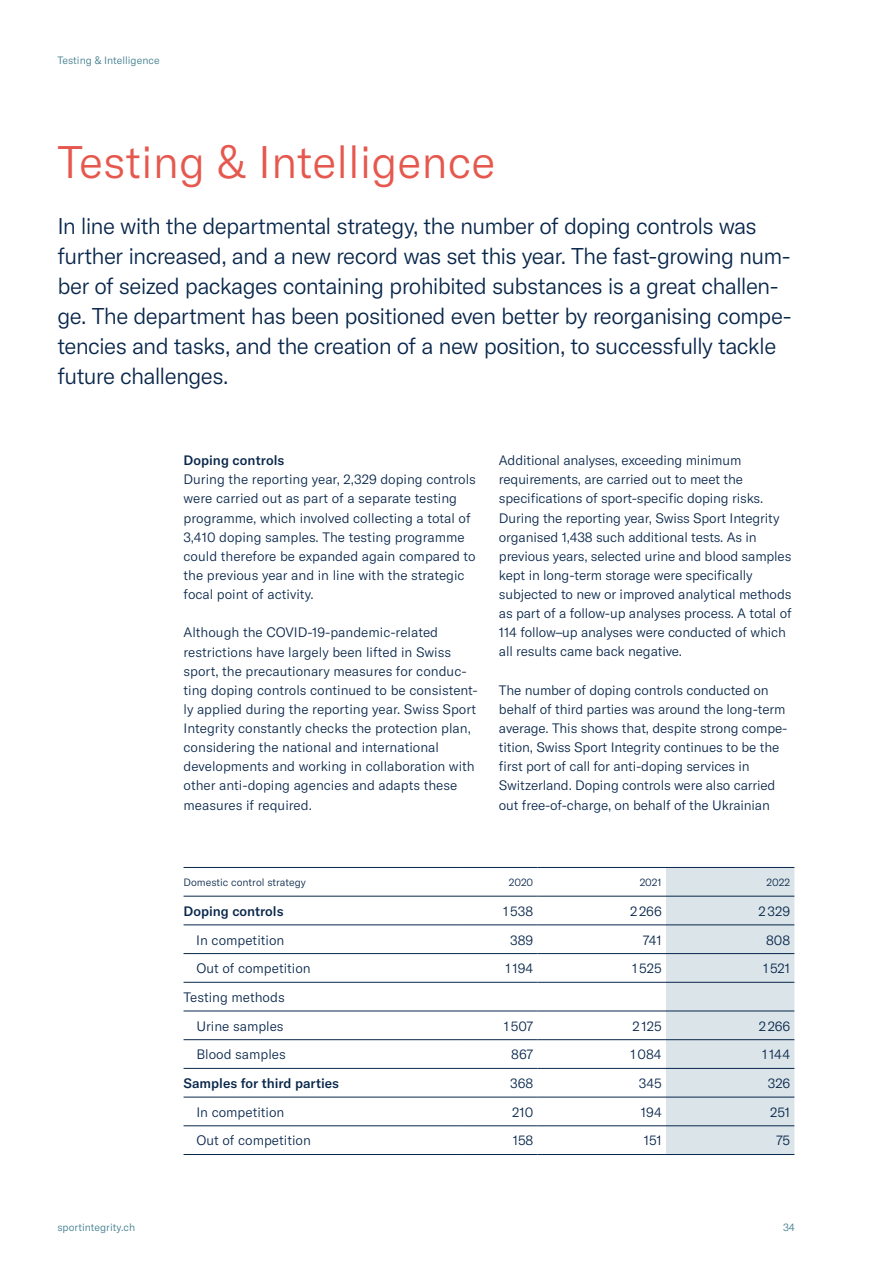
<style>
.page{position:relative;width:893px;height:1263px;background:#fff}
.page>*{position:absolute;margin:0;border:0;box-sizing:border-box;transform-origin:0 0}
.t1{font:300 45px "GT America SSI";color:#e6584e}
.t2{font:300 22.5px/30px "GT America SSI";letter-spacing:-.03em;color:#08264a}
.t3{font:300 13.5px/19.2px "GT America SSI";letter-spacing:-.005em;color:#08264a}
.t4{font:500 13.5px "GT America SSI";color:#08264a}
.t5{font:300 10.5px "GT America SSI";color:#3b7b8c}
.t6{font:300 10.5px "GT America SSI";color:#08264a}
</style>
<div class="page">
<div style="left:666px;top:868px;width:128px;height:286px;background:#dae4e9"></div>
<hr style="left:184px;top:867px;width:276px;height:1px;background:#08264a">
<hr style="left:460px;top:867px;width:78px;height:1px;background:#08264a">
<hr style="left:538px;top:867px;width:128px;height:1px;background:#08264a">
<hr style="left:666px;top:867px;width:128px;height:1px;background:#08264a">
<hr style="left:184px;top:896px;width:276px;height:1px;background:#08264a">
<hr style="left:460px;top:896px;width:78px;height:1px;background:#08264a">
<hr style="left:538px;top:896px;width:128px;height:1px;background:#08264a">
<hr style="left:666px;top:896px;width:128px;height:1px;background:#08264a">
<hr style="left:184px;top:925px;width:276px;height:1px;background:#08264a">
<hr style="left:460px;top:925px;width:78px;height:1px;background:#08264a">
<hr style="left:538px;top:925px;width:128px;height:1px;background:#08264a">
<hr style="left:666px;top:925px;width:128px;height:1px;background:#08264a">
<hr style="left:184px;top:953px;width:276px;height:1px;background:#08264a">
<hr style="left:460px;top:953px;width:78px;height:1px;background:#08264a">
<hr style="left:538px;top:953px;width:128px;height:1px;background:#08264a">
<hr style="left:666px;top:953px;width:128px;height:1px;background:#08264a">
<hr style="left:184px;top:982px;width:276px;height:1px;background:#08264a">
<hr style="left:460px;top:982px;width:78px;height:1px;background:#08264a">
<hr style="left:538px;top:982px;width:128px;height:1px;background:#08264a">
<hr style="left:666px;top:982px;width:128px;height:1px;background:#08264a">
<hr style="left:184px;top:1011px;width:276px;height:1px;background:#08264a">
<hr style="left:460px;top:1011px;width:78px;height:1px;background:#08264a">
<hr style="left:538px;top:1011px;width:128px;height:1px;background:#08264a">
<hr style="left:666px;top:1011px;width:128px;height:1px;background:#08264a">
<hr style="left:184px;top:1039px;width:276px;height:1px;background:#08264a">
<hr style="left:460px;top:1039px;width:78px;height:1px;background:#08264a">
<hr style="left:538px;top:1039px;width:128px;height:1px;background:#08264a">
<hr style="left:666px;top:1039px;width:128px;height:1px;background:#08264a">
<hr style="left:184px;top:1068px;width:276px;height:1px;background:#08264a">
<hr style="left:460px;top:1068px;width:78px;height:1px;background:#08264a">
<hr style="left:538px;top:1068px;width:128px;height:1px;background:#08264a">
<hr style="left:666px;top:1068px;width:128px;height:1px;background:#08264a">
<hr style="left:184px;top:1097px;width:276px;height:1px;background:#08264a">
<hr style="left:460px;top:1097px;width:78px;height:1px;background:#08264a">
<hr style="left:538px;top:1097px;width:128px;height:1px;background:#08264a">
<hr style="left:666px;top:1097px;width:128px;height:1px;background:#08264a">
<hr style="left:184px;top:1125px;width:276px;height:1px;background:#08264a">
<hr style="left:460px;top:1125px;width:78px;height:1px;background:#08264a">
<hr style="left:538px;top:1125px;width:128px;height:1px;background:#08264a">
<hr style="left:666px;top:1125px;width:128px;height:1px;background:#08264a">
<hr style="left:184px;top:1154px;width:276px;height:1px;background:#08264a">
<hr style="left:460px;top:1154px;width:78px;height:1px;background:#08264a">
<hr style="left:538px;top:1154px;width:128px;height:1px;background:#08264a">
<hr style="left:666px;top:1154px;width:128px;height:1px;background:#08264a">
<p class="t5" style="left:57px;top:54px;width:104px">Testing &amp; Intelligence</p>
<h1 class="t1" style="left:57px;top:136px;width:440px">Testing &amp; Intelligence</h1>
<p class="t2" style="left:57px;top:211px;width:736px">In line with the departmental strategy, the number of doping controls was further increased, and a new record was set this year. The fast-growing num&shy;ber of seized packages containing prohibited substances is a great challen&shy;ge. The department has been positioned even better by reorganising compe&shy;tencies and tasks, and the creation of a new position, to successfully tackle future challenges.</p>
<p class="t4" style="left:184px;top:452px;width:102px">Doping controls</p>
<p class="t3" style="left:184px;top:470px;width:294px">During the reporting year, 2,329 doping controls were carried out as part of a separate testing programme, which involved collecting a total of 3,410 doping samples. The testing programme could therefore be expanded again compared to the previous year and in line with the strategic focal point of activity.</p>
<p class="t3" style="left:184px;top:623px;width:296px">Although the COVID-19-pandemic-related restrictions have largely been lifted in Swiss sport, the precautionary measures for conduc&shy;ting doping controls continued to be consistent&shy;ly applied during the reporting year. Swiss Sport Integrity constantly checks the protection plan, considering the national and international developments and working in collaboration with other anti-doping agencies and adapts these measures if required.</p>
<p class="t3" style="left:499px;top:451px;width:294px">Additional analyses, exceeding minimum requirements, are carried out to meet the specifications of sport-specific doping risks.<br>During the reporting year, Swiss Sport Integrity organised 1,438 such additional tests. As in previous years, selected urine and blood samples kept in long-term storage were specifically subjected to new or improved analytical methods as part of a follow-up analyses process. A total of 114 follow–up analyses were conducted of which all results came back negative.</p>
<p class="t3" style="left:499px;top:680px;width:290px">The number of doping controls conducted on behalf of third parties was around the long-term average. This shows that, despite strong compe&shy;tition, Swiss Sport Integrity continues to be the first port of call for anti-doping services in Switzerland. Doping controls were also carried out free-of-charge, on behalf of the Ukrainian</p>
<p class="t6" style="left:184px;top:876px;width:124px">Domestic control strategy</p>
<p class="t6" style="left:509px;top:876px;width:26px">2020</p>
<p class="t6" style="left:640px;top:876px;width:24px">2021</p>
<p class="t6" style="left:766px;top:876px;width:25px">2022</p>
<p class="t4" style="left:184px;top:903px;width:102px">Doping controls</p>
<p class="t3" style="left:503px;top:901px;width:32px">1 538</p>
<p class="t3" style="left:630px;top:901px;width:33px">2 266</p>
<p class="t3" style="left:758px;top:901px;width:33px">2 329</p>
<p class="t3" style="left:196px;top:930px;width:90px">In competition</p>
<p class="t3" style="left:510px;top:930px;width:25px">389</p>
<p class="t3" style="left:643px;top:930px;width:21px">741</p>
<p class="t3" style="left:766px;top:930px;width:26px">808</p>
<p class="t3" style="left:196px;top:959px;width:116px">Out of competition</p>
<p class="t3" style="left:505px;top:959px;width:29px">1 194</p>
<p class="t3" style="left:632px;top:959px;width:31px">1 525</p>
<p class="t3" style="left:763px;top:959px;width:29px">1 521</p>
<p class="t3" style="left:184px;top:983px;width:103px;line-height:28.7px;text-align:right">Testing methods<br>Urine samples</p>
<p class="t3" style="left:504px;top:1016px;width:31px">1 507</p>
<p class="t3" style="left:632px;top:1016px;width:31px">2 125</p>
<p class="t3" style="left:759px;top:1016px;width:33px">2 266</p>
<p class="t3" style="left:196px;top:1045px;width:91px">Blood samples</p>
<p class="t3" style="left:511px;top:1045px;width:24px">867</p>
<p class="t3" style="left:630px;top:1045px;width:33px">1 084</p>
<p class="t3" style="left:762px;top:1045px;width:30px">1 144</p>
<p class="t4" style="left:184px;top:1075px;width:157px">Samples for third parties</p>
<p class="t3" style="left:510px;top:1074px;width:25px">368</p>
<p class="t3" style="left:639px;top:1074px;width:25px">345</p>
<p class="t3" style="left:768px;top:1074px;width:24px">326</p>
<p class="t3" style="left:196px;top:1102px;width:90px">In competition</p>
<p class="t3" style="left:512px;top:1102px;width:23px">210</p>
<p class="t3" style="left:641px;top:1102px;width:22px">194</p>
<p class="t3" style="left:770px;top:1102px;width:22px">251</p>
<p class="t3" style="left:196px;top:1131px;width:116px">Out of competition</p>
<p class="t3" style="left:513px;top:1131px;width:22px">158</p>
<p class="t3" style="left:644px;top:1131px;width:20px">151</p>
<p class="t3" style="left:776px;top:1131px;width:16px">75</p>
<p class="t5" style="left:57px;top:1221px;width:79px">sportintegrity.ch</p>
<p class="t5" style="left:783px;top:1221px;width:14px">34</p>
</div>
